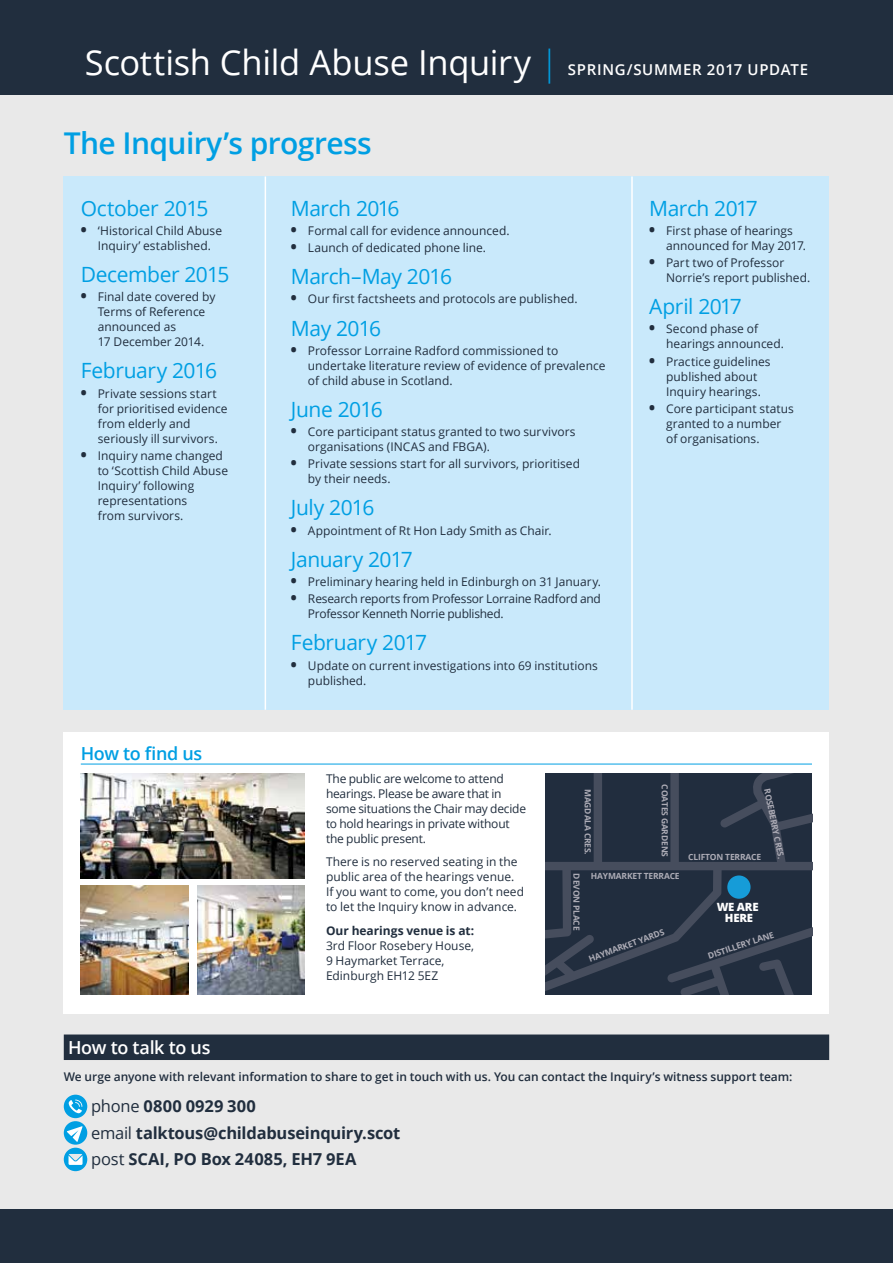
<style>
.page{position:relative;width:893px;height:1263px;background:#e9e9e9}
.page>*{position:absolute;margin:0;border:0;box-sizing:border-box;transform-origin:0 0}
.t1{font:34.5px "Open Sans";letter-spacing:-.01em;color:#fff}
.t2{font:600 30px "Open Sans";letter-spacing:-.02em;color:#009fe3}
.t3{font:21px "Open Sans";letter-spacing:-.025em;color:#009fe3}
.t4{font:600 18px "Open Sans";letter-spacing:-.02em;color:#fff}
.t5{font:600 18px "Open Sans";letter-spacing:-.02em;color:#009fe3}
.t6{font:700 16.5px/26.5px "Open Sans";letter-spacing:-.01em;color:#212e3e}
.t7{font:600 15px "Open Sans";letter-spacing:.045em;color:#fff}
.t8{font:12px/15px "Open Sans";color:#212e3e}
.t9{font:12px/15px "Open Sans";letter-spacing:-.02em;color:#212e3e}
.t10{font:600 12px "Open Sans";color:#212e3e}
.t11{font:700 12px "Open Sans";color:#212e3e}
.t12{font:800 11.4px/11.1px "Open Sans";letter-spacing:-.02em;color:#fff;text-align:center}
.t13{font:700 8.55px "Open Sans";letter-spacing:-.02em;color:#adacb6}
.s1{font-weight:300;color:#009fe3}
.s2{font-weight:800;font-size:15px}
.s3{font-weight:400}
</style>
<div class="page">
<div style="left:0;top:1209px;width:893px;height:54px;background:#212e3e"></div>
<div style="left:64px;top:732px;width:765px;height:281px;background:#fff"></div>
<div style="left:0;top:0;width:893px;height:95px;background:#212e3e"></div>
<svg style="left:545px;top:773px;width:267px;height:222px;background:#273243"></svg>
<div style="left:727px;top:875px;width:23px;height:24px;background:#169cd8;border-radius:50%"></div>
<img style="left:81px;top:773px;width:224px;height:105px">
<img style="left:81px;top:886px;width:107px;height:109px">
<img style="left:197px;top:886px;width:108px;height:109px">
<hr style="left:81px;top:764px;width:731px;height:1px;background:#009fe3">
<div style="left:64px;top:1034px;width:765px;height:26px;background:#212e3e"></div>
<div style="left:64px;top:1095px;width:23px;height:23px;background:#009fe3;border-radius:50%"></div>
<svg style="left:69px;top:1099px;width:13px;height:14px"></svg>
<div style="left:64px;top:1121px;width:23px;height:24px;background:#009fe3;border-radius:50%"></div>
<svg style="left:67px;top:1126px;width:16px;height:16px"></svg>
<div style="left:64px;top:1148px;width:23px;height:23px;background:#009fe3;border-radius:50%"></div>
<svg style="left:69px;top:1154px;width:14px;height:11px"></svg>
<div style="left:64px;top:176px;width:765px;height:534px;background:#c9e9fb"></div>
<hr style="left:265px;top:176px;width:1px;height:534px;background:#fff">
<hr style="left:631px;top:176px;width:2px;height:534px;background:#fff">
<h1 class="t1" style="left:85px;top:39px;width:476px">Scottish Child Abuse Inquiry <span class="s1">|</span></h1>
<p class="t7" style="left:568px;top:59px;width:242px">SPRING/SUMMER 2017 UPDATE</p>
<h2 class="t2" style="left:64px;top:123px;width:309px">The Inquiry’s progress</h2>
<h3 class="t3" style="left:81px;top:194px;width:129px">October 2015</h3>
<p class="t8" style="left:81px;top:223px;width:143px;text-align:center"><span class="s2">•</span> ‘Historical Child Abuse<br>Inquiry’ established.</p>
<h3 class="t3" style="left:81px;top:260px;width:150px">December 2015</h3>
<p class="t8" style="left:98px;top:289px;width:119px;text-indent:-17px"><span class="s2">•</span> Final date covered by<br>Terms of Reference announced as<br>17 December 2014.</p>
<h3 class="t3" style="left:81px;top:356px;width:138px">February 2016</h3>
<p class="t8" style="left:98px;top:385px;width:131px;text-indent:-17px"><span class="s2">•</span> Private sessions start for prioritised evidence from elderly and seriously ill survivors.</p>
<p class="t8" style="left:98px;top:448px;width:132px;text-indent:-17px"><span class="s2">•</span> Inquiry name changed to ‘Scottish Child Abuse<br>Inquiry’ following representations<br>from survivors.</p>
<h3 class="t3" style="left:291px;top:194px;width:110px">March 2016</h3>
<p class="t8" style="left:291px;top:223px;width:220px"><span class="s2">•</span> Formal call for evidence announced.</p>
<p class="t8" style="left:291px;top:240px;width:197px"><span class="s2">•</span> Launch of dedicated phone line.</p>
<h3 class="t3" style="left:291px;top:262px;width:163px">March–May 2016</h3>
<p class="t8" style="left:291px;top:291px;width:288px"><span class="s2">•</span> Our first factsheets and protocols are published.</p>
<h3 class="t3" style="left:291px;top:313px;width:92px">May 2016</h3>
<p class="t8" style="left:308px;top:343px;width:299px;text-indent:-17px"><span class="s2">•</span> Professor Lorraine Radford commissioned to undertake literature review of evidence of prevalence of child abuse in Scotland.</p>
<h3 class="t3" style="left:291px;top:395px;width:93px">June 2016</h3>
<p class="t8" style="left:308px;top:424px;width:269px;text-indent:-17px"><span class="s2">•</span> Core participant status granted to two survivors organisations (INCAS and FBGA).</p>
<p class="t8" style="left:308px;top:456px;width:274px;text-indent:-17px"><span class="s2">•</span> Private sessions start for all survivors, prioritised by their needs.</p>
<h3 class="t3" style="left:291px;top:493px;width:85px">July 2016</h3>
<p class="t8" style="left:291px;top:522px;width:262px"><span class="s2">•</span> Appointment of Rt Hon Lady Smith as Chair.</p>
<h3 class="t3" style="left:291px;top:545px;width:123px">January 2017</h3>
<p class="t8" style="left:291px;top:574px;width:312px"><span class="s2">•</span> Preliminary hearing held in Edinburgh on 31 January.</p>
<p class="t9" style="left:308px;top:591px;width:295px;text-indent:-17px"><span class="s2">•</span> Research reports from Professor Lorraine Radford and<br>Professor Kenneth Norrie published.</p>
<h3 class="t3" style="left:291px;top:628px;width:138px">February 2017</h3>
<p class="t8" style="left:308px;top:657px;width:291px;text-indent:-17px"><span class="s2">•</span> Update on current investigations into 69 institutions published.</p>
<h3 class="t5" style="left:81px;top:741px;width:123px">How to find us</h3>
<h3 class="t3" style="left:649px;top:194px;width:110px">March 2017</h3>
<p class="t8" style="left:666px;top:223px;width:141px;text-indent:-17px"><span class="s2">•</span> First phase of hearings announced for May 2017.</p>
<p class="t8" style="left:666px;top:255px;width:146px;text-indent:-17px"><span class="s2">•</span> Part two of Professor<br>Norrie’s report published.</p>
<h3 class="t3" style="left:649px;top:292px;width:94px">April 2017</h3>
<p class="t8" style="left:666px;top:321px;width:119px;text-indent:-17px"><span class="s2">•</span> Second phase of hearings announced.</p>
<p class="t8" style="left:666px;top:353px;width:106px;text-indent:-17px"><span class="s2">•</span> Practice guidelines published about<br>Inquiry hearings.</p>
<p class="t8" style="left:666px;top:400px;width:129px;text-indent:-17px"><span class="s2">•</span> Core participant status granted to a number of organisations.</p>
<p class="t9" style="left:326px;top:770px;width:202px">The public are welcome to attend hearings. Please be aware that in some situations the Chair may decide to hold hearings in private without the public present.</p>
<p class="t8" style="left:326px;top:854px;width:200px">There is no reserved seating in the public area of the hearings venue.<br>If you want to come, you don’t need to let the Inquiry know in advance.</p>
<p class="t11" style="left:326px;top:922px;width:150px">Our hearings venue is at:</p>
<p class="t8" style="left:326px;top:937px;width:150px">3rd Floor Rosebery House,<br>9 Haymarket Terrace,<br>Edinburgh EH12 5EZ</p>
<p class="t13" style="left:594px;top:789px;width:67px;rotate:90deg">MAGDALA CRES.</p>
<p class="t13" style="left:671px;top:784px;width:74px;rotate:90deg">COATES GARDENS</p>
<p class="t13" style="left:773px;top:787px;width:73px;rotate:78deg">ROSEBERRY CRES.</p>
<p class="t13" style="left:688px;top:850px;width:74px">CLIFTON TERRACE</p>
<p class="t13" style="left:583px;top:873px;width:58px;rotate:90deg">DEVON PLACE</p>
<p class="t13" style="left:591px;top:870px;width:90px">HAYMARKET TERRACE</p>
<p class="t12" style="left:717px;top:900px;width:43px">WE ARE<br>HERE</p>
<p class="t13" style="left:587px;top:953px;width:81px;rotate:-20deg">HAYMARKET YARDS</p>
<p class="t13" style="left:706px;top:950px;width:70px;rotate:-18deg">DISTILLERY LANE</p>
<h3 class="t4" style="left:68px;top:1035px;width:144px">How to talk to us</h3>
<p class="t10" style="left:64px;top:1069px;width:730px">We urge anyone with relevant information to share to get in touch with us. You can contact the Inquiry’s witness support team:</p>
<h3 class="t6" style="left:91px;top:1092px;width:311px"><span class="s3">phone</span> 0800 0929 300<br><span class="s3">email</span> talktous@childabuseinquiry.scot <span class="s3">post</span> SCAI, PO Box 24085, EH7 9EA</h3>
</div>
